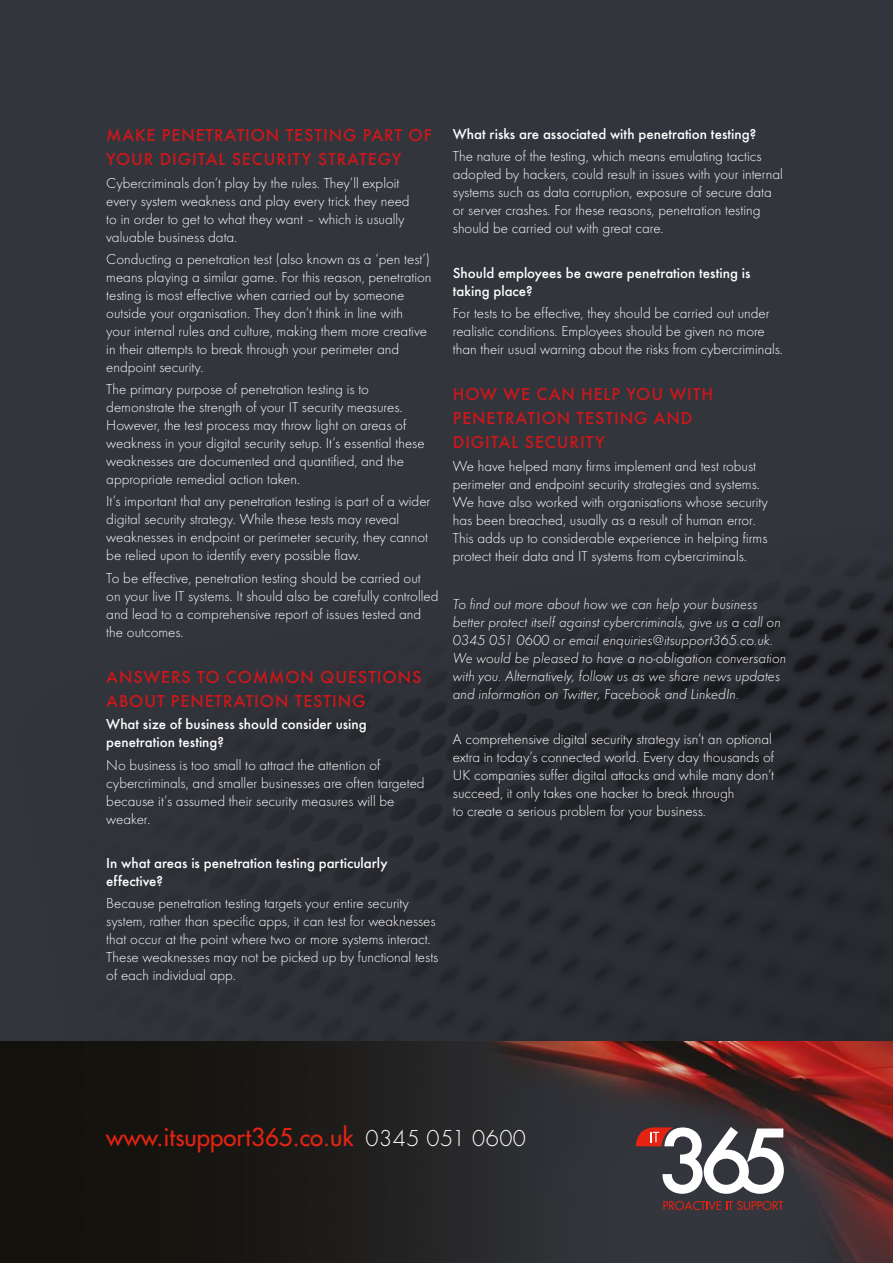
<style>
.page{position:relative;width:893px;height:1263px;background:#33353c}
.page>*{position:absolute;margin:0;border:0;box-sizing:border-box;transform-origin:0 0}
.t1{font:24px "Futura";color:#e42313}
.t2{font:500 18px/24px "Futura T";letter-spacing:.05em;color:#cd171a}
.t3{font:300 15px/18px "Futura T";color:#fff}
.t4{font:italic 300 15px/18px "Futura T";color:#fff}
.t5{font:500 15px/18px "Futura T";color:#fff}
.s1{font-family:"Futura T";font-weight:300;color:#fff}
</style>
<div class="page">
<img style="left:0;top:566px;width:893px;height:476px">
<img style="left:0;top:1042px;width:893px;height:221px">
<svg style="left:636px;top:1127px;width:148px;height:67px"></svg>
<svg style="left:663px;top:1201px;width:120px;height:9px"></svg>
<p class="t2" style="left:106px;top:123px;width:327px">MAKE PENETRATION TESTING PART OF<br>YOUR DIGITAL SECURITY STRATEGY</p>
<p class="t3" style="left:106px;top:174px;width:305px">Cybercriminals don’t play by the rules. They’ll exploit every system weakness and play every trick they need to in order to get to what they want – which is usually valuable business data.</p>
<p class="t3" style="left:106px;top:250px;width:327px">Conducting a penetration test (also known as a ‘pen test’) means playing a similar game. For this reason, penetration testing is most effective when carried out by someone outside your organisation. They don’t think in line with<br>your internal rules and culture, making them more creative in their attempts to break through your perimeter and endpoint security.</p>
<p class="t3" style="left:106px;top:380px;width:320px">The primary purpose of penetration testing is to demonstrate the strength of your IT security measures.<br>However, the test process may throw light on areas of weakness in your digital security setup. It’s essential these weaknesses are documented and quantified, and the appropriate remedial action taken.</p>
<p class="t3" style="left:106px;top:492px;width:326px">It’s important that any penetration testing is part of a wider digital security strategy. While these tests may reveal weaknesses in endpoint or perimeter security, they cannot be relied upon to identify every possible flaw.</p>
<p class="t3" style="left:106px;top:569px;width:334px">To be effective, penetration testing should be carried out on your live IT systems. It should also be carefully controlled and lead to a comprehensive report of issues tested and the outcomes.</p>
<p class="t2" style="left:106px;top:665px;width:316px">ANSWERS TO COMMON QUESTIONS<br>ABOUT PENETRATION TESTING</p>
<p class="t5" style="left:106px;top:715px;width:262px">What size of business should consider using penetration testing?</p>
<p class="t3" style="left:106px;top:755px;width:320px">No business is too small to attract the attention of cybercriminals, and smaller businesses are often targeted because it’s assumed their security measures will be weaker.</p>
<p class="t5" style="left:106px;top:854px;width:283px">In what areas is penetration testing particularly effective?</p>
<p class="t3" style="left:106px;top:894px;width:334px">Because penetration testing targets your entire security system, rather than specific apps, it can test for weaknesses that occur at the point where two or more systems interact.<br>These weaknesses may not be picked up by functional tests of each individual app.</p>
<p class="t5" style="left:453px;top:125px;width:305px">What risks are associated with penetration testing?</p>
<p class="t3" style="left:453px;top:147px;width:331px">The nature of the testing, which means emulating tactics adopted by hackers, could result in issues with your internal systems such as data corruption, exposure of secure data or server crashes. For these reasons, penetration testing should be carried out with great care.</p>
<p class="t5" style="left:453px;top:264px;width:299px">Should employees be aware penetration testing is taking place?</p>
<p class="t3" style="left:453px;top:304px;width:332px">For tests to be effective, they should be carried out under realistic conditions. Employees should be given no more than their usual warning about the risks from cybercriminals.</p>
<p class="t2" style="left:453px;top:382px;width:262px">HOW WE CAN HELP YOU WITH<br>PENETRATION TESTING AND<br>DIGITAL SECURITY</p>
<p class="t3" style="left:453px;top:457px;width:317px">We have helped many firms implement and test robust perimeter and endpoint security strategies and systems.<br>We have also worked with organisations whose security has been breached, usually as a result of human error.<br>This adds up to considerable experience in helping firms protect their data and IT systems from cybercriminals.</p>
<p class="t4" style="left:453px;top:595px;width:335px">To find out more about how we can help your business better protect itself against cybercriminals, give us a call on 0345 051 0600 or email enquiries@itsupport365.co.uk.<br>We would be pleased to have a no-obligation conversation with you. Alternatively, follow us as we share news updates and information on Twitter, Facebook and LinkedIn.</p>
<p class="t3" style="left:453px;top:730px;width:323px">A comprehensive digital security strategy isn’t an optional extra in today’s connected world. Every day thousands of UK companies suffer digital attacks and while many don’t succeed, it only takes one hacker to break through<br>to create a serious problem for your business.</p>
<h1 class="t1" style="left:106px;top:1121px;width:421px">www.itsupport365.co.uk <span class="s1">0345 051 0600</span></h1>
</div>
